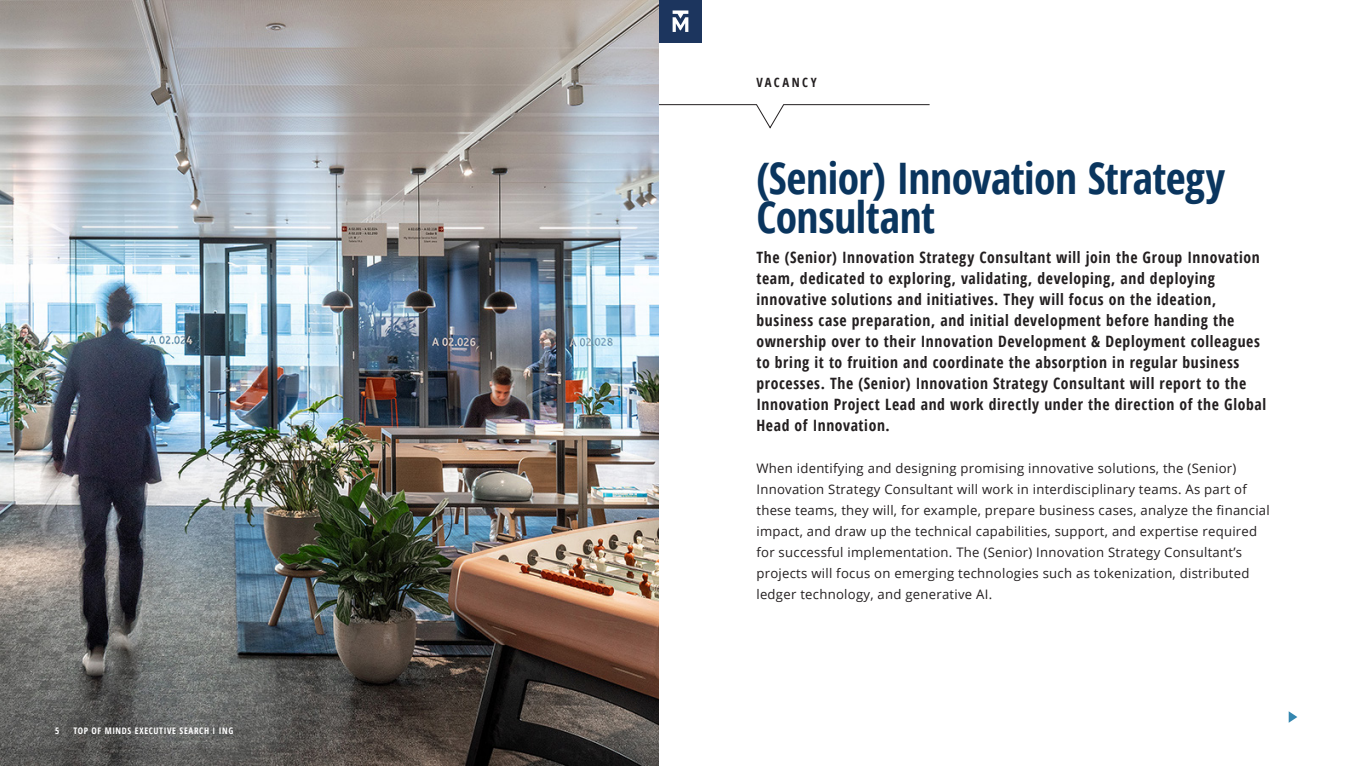
<style>
.page{position:relative;width:1361px;height:766px;background:#fff}
.page>*{position:absolute;margin:0;border:0;box-sizing:border-box;transform-origin:0 0}
.Page_header_kopie{font:700 condensed 43.42px/38.5px "Open Sans";letter-spacing:-.01em;color:#0a355e}
.t1{font:700 condensed 15.67px/21px "Open Sans";letter-spacing:.04em;color:#231f20}
.t2{font:13.12px/21px "Open Sans";letter-spacing:.02em;color:#231f20}
.t3{font:700 condensed 12.75px "Open Sans";letter-spacing:.19em;color:#231f20}
.t4{font:700 condensed 9px "Open Sans";letter-spacing:.07em;color:#fff}
</style>
<div class="page">
<svg style="left:658px;top:104px;width:272px;height:24px"></svg>
<img style="left:0;top:0;width:658px;height:765px">
<svg style="left:1288px;top:711px;width:9px;height:11px"></svg>
<div style="left:659px;top:0;width:43px;height:43px;background:#1c355e"></div>
<svg style="left:672px;top:10px;width:16px;height:22px"></svg>
<p class="t4" style="left:55px;top:724px;width:6px">5</p>
<p class="t4" style="left:73px;top:724px;width:161px">TOP OF MINDS EXECUTIVE SEARCH I ING</p>
<p class="t3" style="left:756px;top:73px;width:62px">VACANCY</p>
<p class="Page_header_kopie" style="left:756px;top:158px;width:470px">(Senior) Innovation Strategy<br>Consultant</p>
<p class="t1" style="left:756px;top:246px;width:511px">The (Senior) Innovation Strategy Consultant will join the Group Innovation team, dedicated to exploring, validating, developing, and deploying innovative solutions and initiatives. They will focus on the ideation, business case preparation, and initial development before handing the ownership over to their Innovation Development &amp; Deployment colleagues to bring it to fruition and coordinate the absorption in regular business processes. The (Senior) Innovation Strategy Consultant will report to the Innovation Project Lead and work directly under the direction of the Global Head of Innovation.</p>
<p class="t2" style="left:756px;top:457px;width:515px">When identifying and designing promising innovative solutions, the (Senior)<br>Innovation Strategy Consultant will work in interdisciplinary teams. As part of these teams, they will, for example, prepare business cases, analyze the financial impact, and draw up the technical capabilities, support, and expertise required for successful implementation. The (Senior) Innovation Strategy Consultant’s projects will focus on emerging technologies such as tokenization, distributed ledger technology, and generative AI.</p>
</div>
